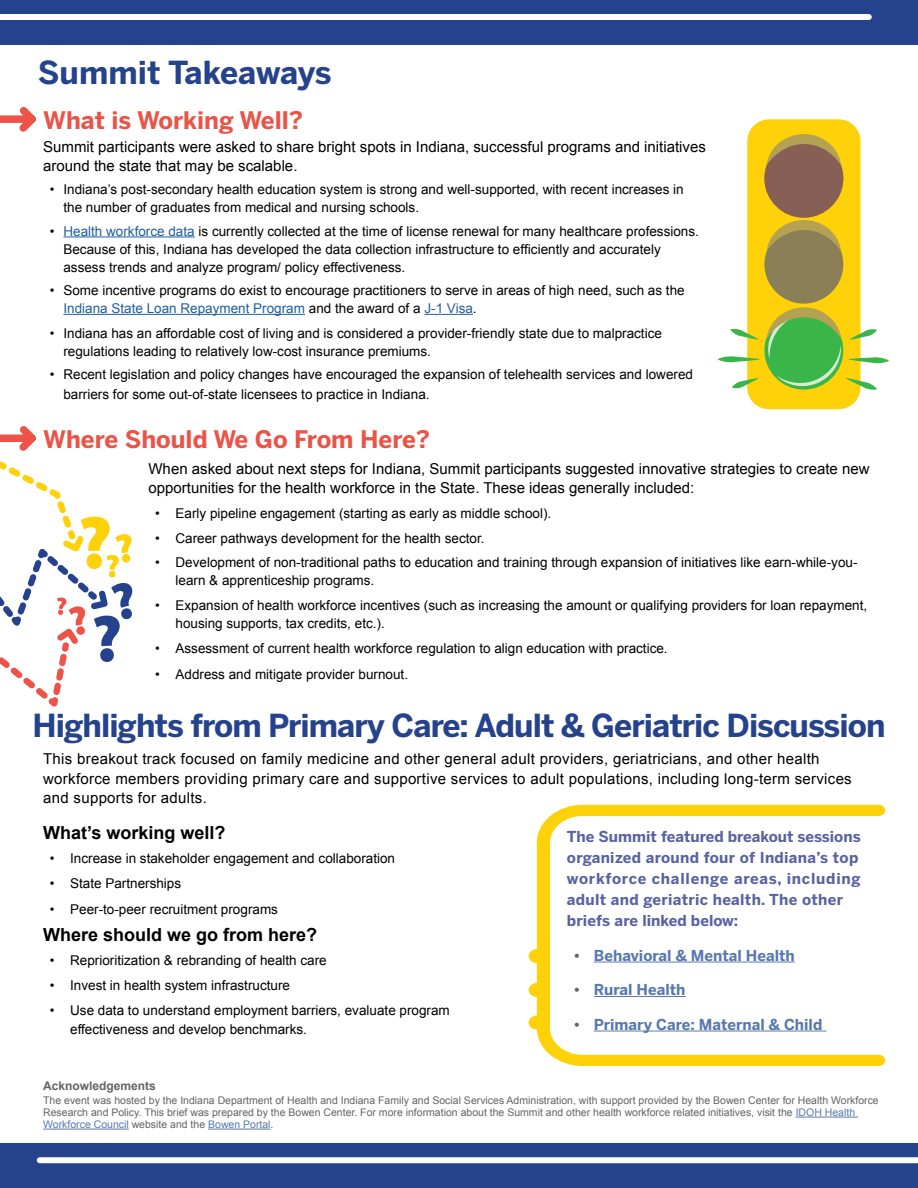
<style>
.page{position:relative;width:918px;height:1188px;background:#fff}
.page>*{position:absolute;margin:0;border:0;box-sizing:border-box;transform-origin:0 0}
.t1{font:700 31.5px "Benton Sans";letter-spacing:-.03em;color:#25428d}
.t2{font:700 31.5px "Benton Sans";letter-spacing:-.005em;color:#25428d}
.t3{font:700 24px "Benton Sans";color:#eb5347}
.t4{font:700 18px "Arial";color:#000}
.t5{font:15px/19.5px "Arial";color:#000}
.t6{font:15px/19.5px "Arial";letter-spacing:.02em;color:#000}
.t7{font:700 15px/21px "Benton Sans";letter-spacing:.02em;color:#5963a1}
.t8{font:700 15px "Benton Sans";color:#5879b0}
.t9{font:13.5px/18px "Arial";color:#000}
.t10{font:700 12px "Arial";color:#636466}
.t11{font:10.5px/12px "Arial";color:#636466}
.s1{color:#215e9e}
.s2{color:#636466}
.s3{color:#5879b0}
</style>
<div class="page">
<hr style="left:796px;top:1117px;width:62px;height:1px;background:#5879b0">
<hr style="left:43px;top:1129px;width:86px;height:1px;background:#5879b0">
<hr style="left:208px;top:1129px;width:63px;height:1px;background:#5879b0">
<svg style="left:0;top:107px;width:36px;height:25px"></svg>
<div style="left:0;top:0;width:918px;height:45px;background:#25428d"></div>
<div style="left:0;top:14px;width:869px;height:6px;background:#fff"></div>
<hr style="left:63px;top:236px;width:132px;height:1px;background:#215e9e">
<hr style="left:63px;top:314px;width:242px;height:1px;background:#215e9e">
<hr style="left:424px;top:314px;width:49px;height:1px;background:#215e9e">
<svg style="left:718px;top:119px;width:171px;height:290px"></svg>
<svg style="left:0;top:426px;width:133px;height:281px"></svg>
<svg style="left:537px;top:805px;width:348px;height:261px"></svg>
<div style="left:529px;top:949px;width:16px;height:14px;background:#fed109;border-radius:50%"></div>
<div style="left:529px;top:983px;width:16px;height:14px;background:#fed109;border-radius:50%"></div>
<div style="left:529px;top:1016px;width:16px;height:14px;background:#fed109;border-radius:50%"></div>
<div style="left:0;top:1143px;width:918px;height:45px;background:#25428d"></div>
<div style="left:40px;top:1157px;width:878px;height:6px;background:#fff"></div>
<h1 class="t2" style="left:38px;top:53px;width:295px">Summit Takeaways</h1>
<h2 class="t3" style="left:43px;top:105px;width:261px">What is Working Well?</h2>
<p class="t5" style="left:43px;top:137px;width:664px">Summit participants were asked to share bright spots in Indiana, successful programs and initiatives around the state that may be scalable.</p>
<p class="t9" style="left:63px;top:181px;width:622px;text-indent:-14px">• Indiana’s post-secondary health education system is strong and well-supported, with recent increases in the number of graduates from medical and nursing schools.</p>
<p class="t9" style="left:63px;top:222px;width:637px;text-indent:-14px">• <span class="s1">Health workforce data</span> is currently collected at the time of license renewal for many healthcare professions.<br>Because of this, Indiana has developed the data collection infrastructure to efficiently and accurately assess trends and analyze program/ policy effectiveness.</p>
<p class="t9" style="left:63px;top:281px;width:623px;text-indent:-14px">• Some incentive programs do exist to encourage practitioners to serve in areas of high need, such as the<br><span class="s1">Indiana State Loan Repayment Program</span> and the award of a <span class="s1">J-1 Visa</span>.</p>
<p class="t9" style="left:63px;top:324px;width:600px;text-indent:-14px">• Indiana has an affordable cost of living and is considered a provider-friendly state due to malpractice regulations leading to relatively low-cost insurance premiums.</p>
<p class="t9" style="left:63px;top:365px;width:631px;line-height:19.5px;text-indent:-14px">• Recent legislation and policy changes have encouraged the expansion of telehealth services and lowered barriers for some out-of-state licensees to practice in Indiana.</p>
<h2 class="t3" style="left:43px;top:424px;width:388px">Where Should We Go From Here?</h2>
<p class="t5" style="left:148px;top:459px;width:723px">When asked about next steps for Indiana, Summit participants suggested innovative strategies to create new opportunities for the health workforce in the State. These ideas generally included:</p>
<p class="t9" style="left:155px;top:504px;width:398px">• Early pipeline engagement (starting as early as middle school).</p>
<p class="t9" style="left:155px;top:529px;width:331px">• Career pathways development for the health sector.</p>
<p class="t9" style="left:176px;top:554px;width:684px;text-indent:-20px">• Development of non-traditional paths to education and training through expansion of initiatives like earn-while-you&shy;learn &amp; apprenticeship programs.</p>
<p class="t9" style="left:176px;top:596px;width:693px;text-indent:-20px">• Expansion of health workforce incentives (such as increasing the amount or qualifying providers for loan repayment, housing supports, tax credits, etc.).</p>
<p class="t9" style="left:155px;top:639px;width:514px">• Assessment of current health workforce regulation to align education with practice.</p>
<p class="t9" style="left:155px;top:665px;width:254px">• Address and mitigate provider burnout.</p>
<h1 class="t1" style="left:32px;top:705px;width:855px">Highlights from Primary Care: Adult &amp; Geriatric Discussion</h1>
<p class="t6" style="left:43px;top:749px;width:810px">This breakout track focused on family medicine and other general adult providers, geriatricians, and other health workforce members providing primary care and supportive services to adult populations, including long-term services and supports for adults.</p>
<h3 class="t4" style="left:43px;top:821px;width:184px">What’s working well?</h3>
<p class="t9" style="left:50px;top:850px;width:347px">• Increase in stakeholder engagement and collaboration</p>
<p class="t9" style="left:50px;top:875px;width:133px">• State Partnerships</p>
<p class="t9" style="left:50px;top:901px;width:230px">• Peer-to-peer recruitment programs</p>
<h3 class="t4" style="left:43px;top:923px;width:276px">Where should we go from here?</h3>
<p class="t9" style="left:50px;top:952px;width:278px">• Reprioritization &amp; rebranding of health care</p>
<p class="t9" style="left:50px;top:977px;width:242px">• Invest in health system infrastructure</p>
<p class="t9" style="left:70px;top:1001px;width:381px;line-height:19.5px;text-indent:-20px">• Use data to understand employment barriers, evaluate program effectiveness and develop benchmarks.</p>
<p class="t7" style="left:567px;top:826px;width:295px">The Summit featured breakout sessions organized around four of Indiana’s top workforce challenge areas, including adult and geriatric health. The other briefs are linked below:</p>
<p class="t8" style="left:574px;top:946px;width:223px"><span class="s2">•</span> Behavioral &amp; Mental Health</p>
<p class="t8" style="left:574px;top:980px;width:113px"><span class="s2">•</span> Rural Health</p>
<p class="t8" style="left:574px;top:1015px;width:250px"><span class="s2">•</span> Primary Care: Maternal &amp; Child</p>
<p class="t10" style="left:43px;top:1078px;width:114px">Acknowledgements</p>
<p class="t11" style="left:43px;top:1094px;width:837px">The event was hosted by the Indiana Department of Health and Indiana Family and Social Services Administration, with support provided by the Bowen Center for Health Workforce<br>Research and Policy. This brief was prepared by the Bowen Center. For more information about the Summit and other health workforce related initiatives, visit the <span class="s3">IDOH Health<br>Workforce Council</span> website and the <span class="s3">Bowen Portal</span>.</p>
</div>
